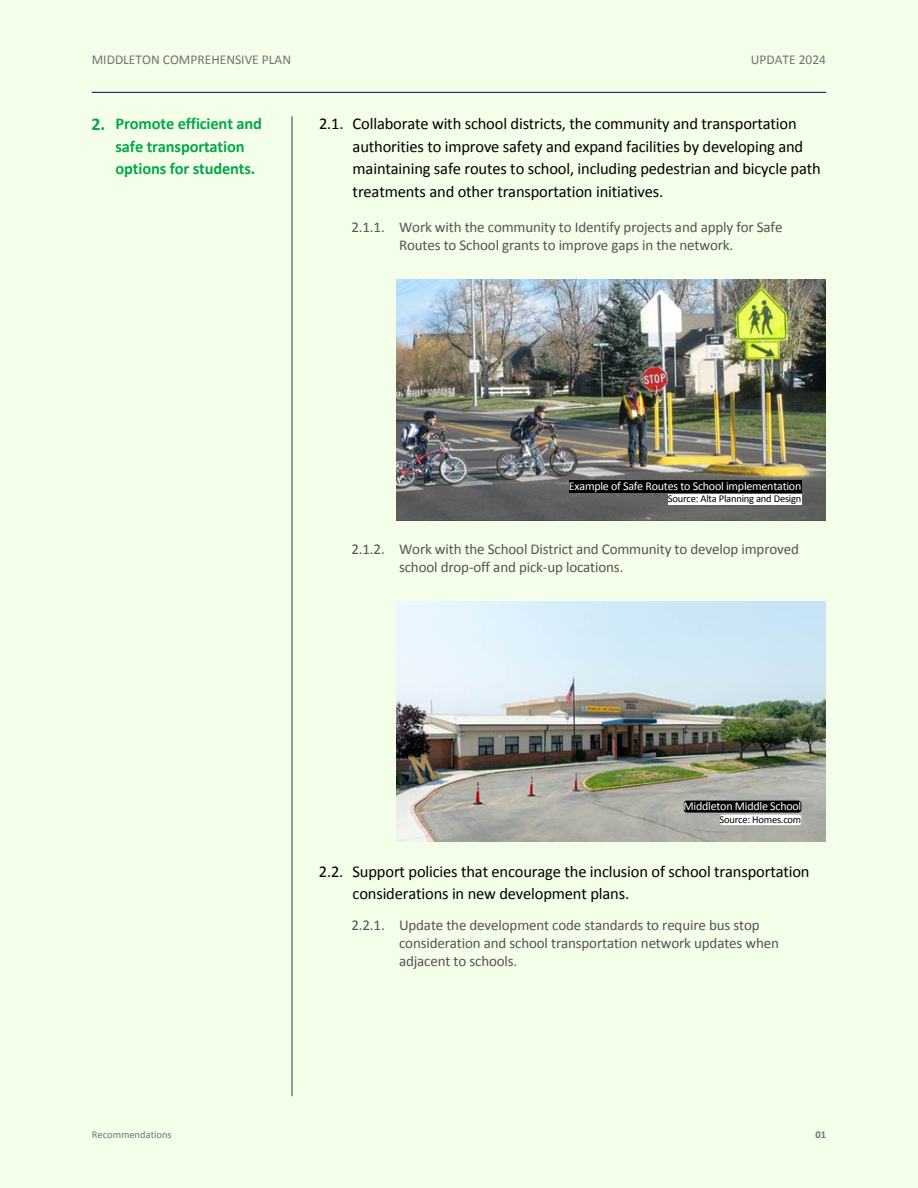
<style>
.page{position:relative;width:918px;height:1188px;background:#f4ffea}
.page>*{position:absolute;margin:0;border:0;box-sizing:border-box;transform-origin:0 0}
.t1{font:700 18px "Calibri";color:#08a64f}
.t2{font:16.5px/22.5px "Calibri";letter-spacing:-.01em;color:#000}
.t3{font:700 16.5px/22.5px "Calibri";letter-spacing:-.01em;color:#08a64f}
.t4{font:15px/18px "Calibri";letter-spacing:-.01em;color:#545454}
.t5{font:13.5px "Calibri";color:#737373}
.t6{font:12px "Calibri";letter-spacing:-.02em;color:#fff}
.t7{font:10.5px "Calibri";letter-spacing:-.02em;color:#000}
.t8{font:10.5px "Calibri";color:#737373}
.t9{font:700 10.5px "Calibri";color:#737373}
</style>
<div class="page">
<hr style="left:92px;top:92px;width:734px;height:1px;background:#1e2462">
<hr style="left:291px;top:116px;width:2px;height:980px;background:#335c52">
<img style="left:397px;top:280px;width:429px;height:240px">
<img style="left:397px;top:602px;width:429px;height:239px">
<div style="left:569px;top:481px;width:232px;height:12px;background:#000"></div>
<div style="left:668px;top:495px;width:133px;height:10px;background:#fff"></div>
<div style="left:684px;top:801px;width:117px;height:12px;background:#000;border-radius:3px"></div>
<div style="left:720px;top:815px;width:81px;height:10px;background:#fff;border-radius:3px"></div>
<h3 class="t5" style="left:92px;top:54px;width:201px">MIDDLETON COMPREHENSIVE PLAN</h3>
<h3 class="t5" style="left:751px;top:54px;width:77px">UPDATE 2024</h3>
<p class="t3" style="left:116px;top:114px;width:148px">Promote efficient and safe transportation options for students.</p>
<h1 class="t1" style="left:92px;top:116px;width:15px">2.</h1>
<h1 class="t2" style="left:319px;top:114px;width:26px">2.1.</h1>
<p class="t2" style="left:353px;top:114px;width:470px">Collaborate with school districts, the community and transportation authorities to improve safety and expand facilities by developing and maintaining safe routes to school, including pedestrian and bicycle path treatments and other transportation initiatives.</p>
<h2 class="t4" style="left:351px;top:219px;width:35px">2.1.1.</h2>
<h2 class="t4" style="left:399px;top:220px;width:385px">Work with the community to Identify projects and apply for Safe<br>Routes to School grants to improve gaps in the network.</h2>
<h4 class="t6" style="left:569px;top:481px;width:234px">Example of Safe Routes to School implementation</h4>
<h4 class="t7" style="left:668px;top:495px;width:135px">Source: Alta Planning and Design</h4>
<p class="t4" style="left:351px;top:541px;width:35px">2.1.2.</p>
<h5 class="t4" style="left:399px;top:542px;width:401px">Work with the School District and Community to develop improved school drop-off and pick-up locations.</h5>
<p class="t6" style="left:684px;top:801px;width:119px">Middleton Middle School</p>
<h4 class="t7" style="left:720px;top:815px;width:83px">Source: Homes.com</h4>
<h4 class="t2" style="left:319px;top:861px;width:26px">2.2.</h4>
<p class="t2" style="left:353px;top:861px;width:459px">Support policies that encourage the inclusion of school transportation considerations in new development plans.</p>
<h5 class="t4" style="left:351px;top:917px;width:35px">2.2.1.</h5>
<p class="t4" style="left:399px;top:917px;width:381px">Update the development code standards to require bus stop consideration and school transportation network updates when adjacent to schools.</p>
<h2 class="t8" style="left:92px;top:1130px;width:81px">Recommendations</h2>
<h2 class="t9" style="left:816px;top:1130px;width:12px">01</h2>
</div>
